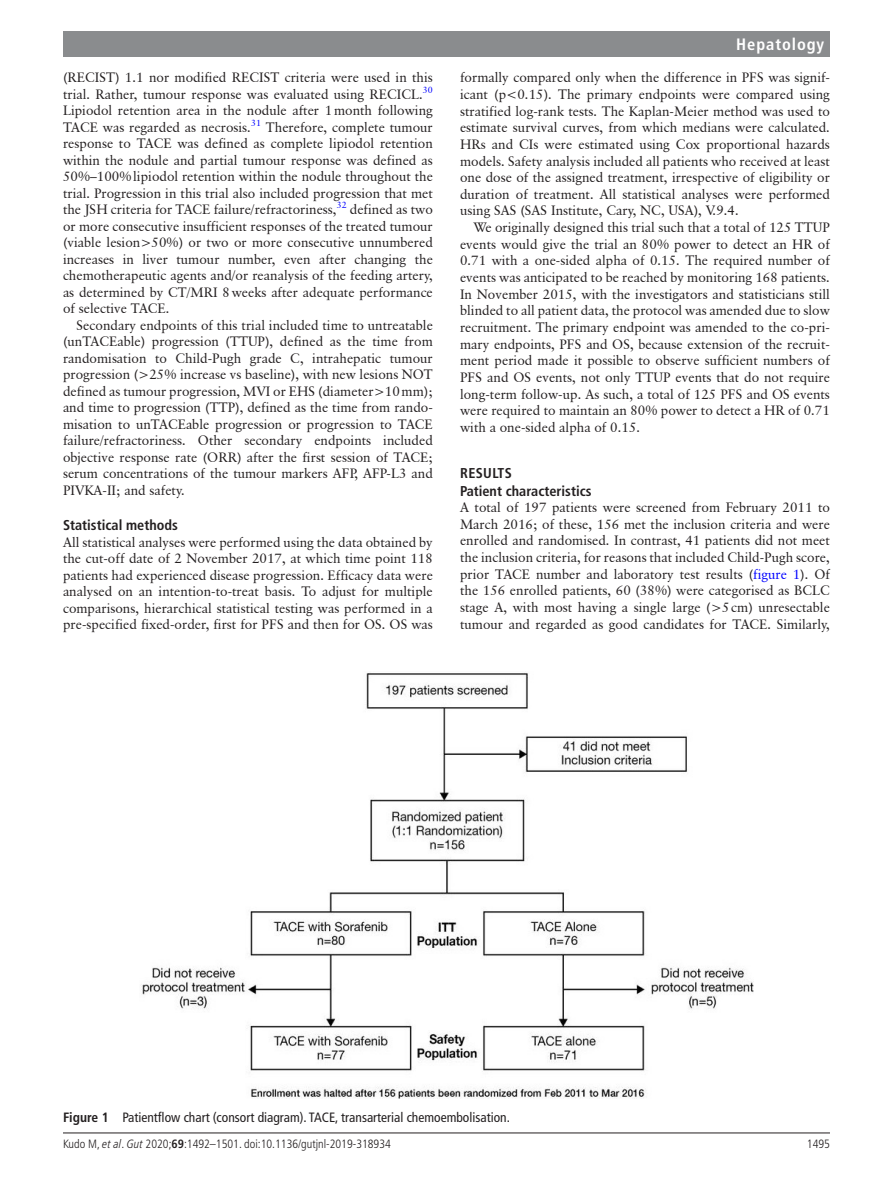
<style>
.page{position:relative;width:893px;height:1191px;background:#fff}
.page>*{position:absolute;margin:0;border:0;box-sizing:border-box;transform-origin:0 0}
.t1{font:700 condensed 16.5px "Frutiger LT Pro";letter-spacing:.055em;color:#fff}
.t2{font:700 condensed 14.25px/17.4px "Frutiger LT Pro";color:#231f20}
.t3{font:13.5px/16.5px "Classical Garamond BT";color:#231f20;text-align:justify}
.t4{font:condensed 13.5px "Frutiger LT Pro";color:#231f20}
.t5{font:300 condensed 12px "Frutiger LT Pro";color:#231f20}
.s1{color:#00f}
.s2{font-weight:700}
.s3{font-style:italic}
</style>
<div class="page">
<hr style="left:63px;top:1132px;width:767px;height:1px;background:#231f20">
<div style="left:63px;top:31px;width:767px;height:25px;background:#8a8c8e"></div>
<img style="left:140px;top:673px;width:613px;height:425px">
<p class="t3" style="left:63px;top:69px;width:371px">(RECIST) 1.1 nor modified RECIST criteria were used in this trial. Rather, tumour response was evaluated using RECICL.<sup>30<br></sup>Lipiodol retention area in the nodule after 1month following TACE was regarded as necrosis.<sup>31</sup> Therefore, complete tumour response to TACE was defined as complete lipiodol retention within the nodule and partial tumour response was defined as 50%–100%lipiodol retention within the nodule throughout the trial. Progression in this trial also included progression that met the JSH criteria for TACE failure/refractoriness,<sup>32</sup> defined as two or more consecutive insufficient responses of the treated tumour (viable lesion&gt;50%) or two or more consecutive unnumbered increases in liver tumour number, even after changing the chemotherapeutic agents and/or reanalysis of the feeding artery, as determined by CT/MRI 8weeks after adequate performance of selective TACE.</p>
<p class="t3" style="left:63px;top:317px;width:371px;text-indent:14px">Secondary endpoints of this trial included time to untreatable (unTACEable) progression (TTUP), defined as the time from randomisation to Child-Pugh grade C, intrahepatic tumour progression (&gt;25% increase vs baseline), with new lesions NOT defined as tumour progression, MVI or EHS (diameter&gt;10mm); and time to progression (TTP), defined as the time from rando&shy;misation to unTACEable progression or progression to TACE failure/refractoriness. Other secondary endpoints included objective response rate (ORR) after the first session of TACE; serum concentrations of the tumour markers AFP, AFP-L3 and PIVKA-II; and safety.</p>
<p class="t2" style="left:63px;top:516px;width:116px">Statistical methods</p>
<p class="t3" style="left:63px;top:533px;width:371px">All statistical analyses were performed using the data obtained by the cut-off date of 2 November 2017, at which time point 118 patients had experienced disease progression. Efficacy data were analysed on an intention-to-treat basis. To adjust for multiple comparisons, hierarchical statistical testing was performed in a pre-specified fixed-order, first for PFS and then for OS. OS was</p>
<p class="t1" style="left:736px;top:34px;width:90px">Hepatology</p>
<p class="t3" style="left:460px;top:69px;width:371px">formally compared only when the difference in PFS was signif&shy;icant (p&lt;0.15). The primary endpoints were compared using stratified log-rank tests. The Kaplan-Meier method was used to estimate survival curves, from which medians were calculated.<br>HRs and CIs were estimated using Cox proportional hazards models. Safety analysis included all patients who received at least one dose of the assigned treatment, irrespective of eligibility or duration of treatment. All statistical analyses were performed using SAS (SAS Institute, Cary, NC, USA), V.9.4.</p>
<p class="t3" style="left:460px;top:219px;width:371px;text-indent:14px">We originally designed this trial such that a total of 125 TTUP events would give the trial an 80% power to detect an HR of 0.71 with a one-sided alpha of 0.15. The required number of events was anticipated to be reached by monitoring 168 patients.<br>In November 2015, with the investigators and statisticians still blinded to all patient data, the protocol was amended due to slow recruitment. The primary endpoint was amended to the co-pri&shy;mary endpoints, PFS and OS, because extension of the recruit&shy;ment period made it possible to observe sufficient numbers of PFS and OS events, not only TTUP events that do not require long-term follow-up. As such, a total of 125 PFS and OS events were required to maintain an 80% power to detect a HR of 0.71 with a one-sided alpha of 0.15.</p>
<p class="t2" style="left:460px;top:464px;width:133px">Results<br>Patient characteristics</p>
<p class="t3" style="left:460px;top:499px;width:371px">A total of 197 patients were screened from February 2011 to March 2016; of these, 156 met the inclusion criteria and were enrolled and randomised. In contrast, 41 patients did not meet the inclusion criteria, for reasons that included Child-Pugh score, prior TACE number and laboratory test results (<span class="s1">figure 1</span>). Of the 156 enrolled patients, 60 (38%) were categorised as BCLC stage A, with most having a single large (&gt;5cm) unresectable tumour and regarded as good candidates for TACE. Similarly,</p>
<p class="t4" style="left:63px;top:1109px;width:448px"><span class="s2">Figure 1</span> Patientflow chart (consort diagram). TACE, transarterial chemoembolisation.</p>
<p class="t5" style="left:63px;top:1136px;width:329px">Kudo M, <span class="s3">et al</span>. <span class="s3">Gut</span> 2020;<span class="s2">69</span>:1492–1501. doi:10.1136/gutjnl-2019-318934</p>
<p class="t5" style="left:807px;top:1136px;width:25px">1495</p>
</div>
